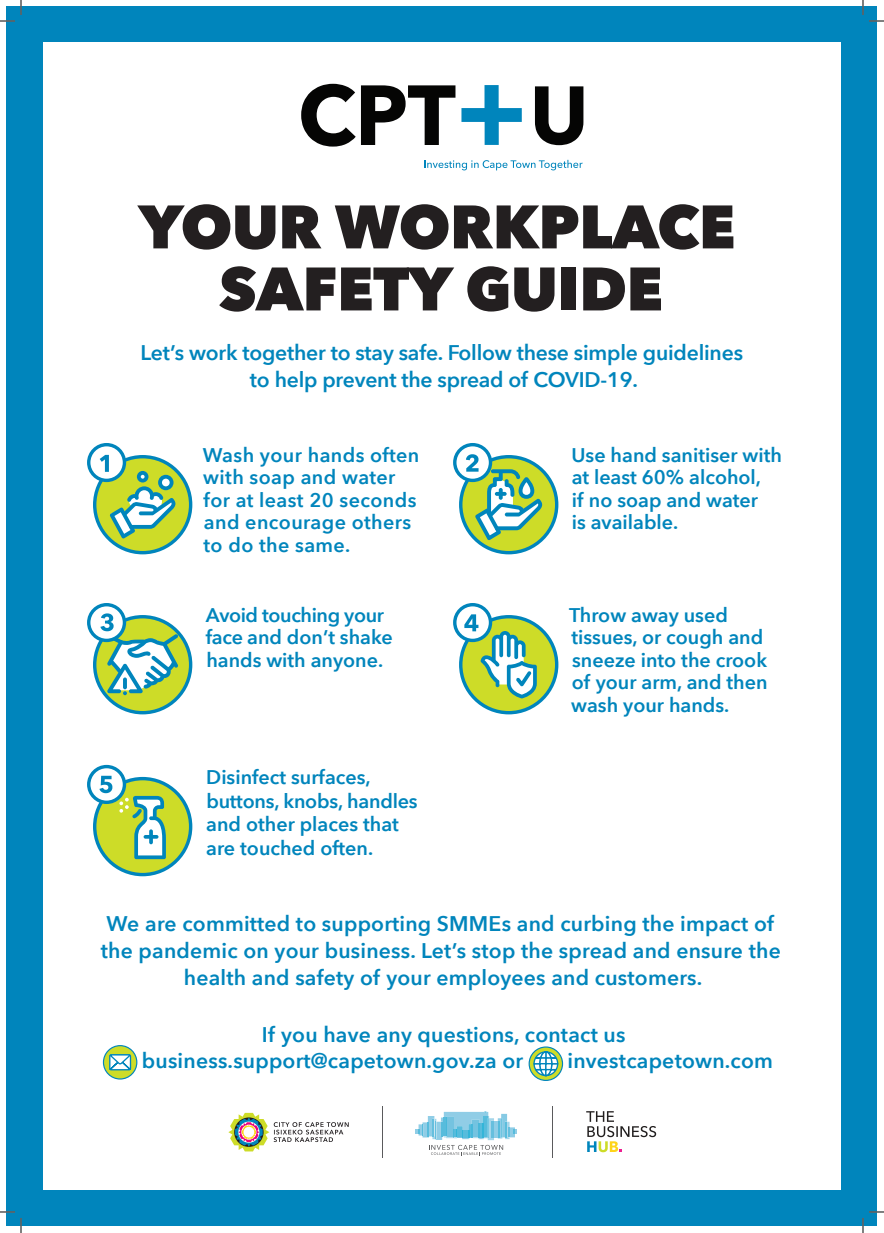
<style>
.page{position:relative;width:884px;height:1233px;background:#fff}
.page>*{position:absolute;margin:0;border:0;box-sizing:border-box;transform-origin:0 0}
.t1{font:800 60.6px/62px "Avenir Next";letter-spacing:-.01em;color:#231f20;text-align:center}
.t2{font:600 21.1px/26.8px "Avenir Next";letter-spacing:.01em;color:#0085bc;text-align:center}
.t3{font:600 21.1px/26.8px "Avenir Next";letter-spacing:-.01em;color:#0085bc;text-align:center}
.t4{font:600 19.7px/22.6px "Avenir Next";color:#0085bc}
.t5{font:600 19.7px/22.6px "Avenir Next";letter-spacing:.02em;color:#0085bc}
</style>
<div class="page">
<div style="left:7px;top:7px;width:870px;height:1219px;background:#0085bc"></div>
<div style="left:43px;top:43px;width:798px;height:1147px;background:#fff"></div>
<svg style="left:301px;top:83px;width:283px;height:88px"></svg>
<svg style="left:415px;top:1111px;width:102px;height:44px"></svg>
<svg style="left:228px;top:1112px;width:121px;height:39px"></svg>
<hr style="left:382px;top:1106px;width:1px;height:51px;background:#5a5a5c">
<hr style="left:552px;top:1106px;width:1px;height:51px;background:#5a5a5c">
<svg style="left:586px;top:1111px;width:70px;height:41px"></svg>
<svg style="left:95px;top:457px;width:96px;height:95px"></svg>
<div style="left:93px;top:455px;width:99px;height:99px;border:3px solid #0085bc;border-radius:50%"></div>
<svg style="left:89px;top:445px;width:35px;height:35px"></svg>
<div style="left:87px;top:443px;width:39px;height:39px;border:3px solid #0085bc;border-radius:50%"></div>
<svg style="left:100px;top:455px;width:75px;height:83px"></svg>
<svg style="left:461px;top:457px;width:96px;height:95px"></svg>
<div style="left:459px;top:455px;width:99px;height:99px;border:3px solid #0085bc;border-radius:50%"></div>
<svg style="left:455px;top:445px;width:35px;height:35px"></svg>
<div style="left:453px;top:443px;width:39px;height:39px;border:3px solid #0085bc;border-radius:50%"></div>
<svg style="left:466px;top:454px;width:76px;height:86px"></svg>
<svg style="left:95px;top:617px;width:96px;height:95px"></svg>
<div style="left:93px;top:615px;width:99px;height:99px;border:3px solid #0085bc;border-radius:50%"></div>
<svg style="left:89px;top:604px;width:35px;height:36px"></svg>
<div style="left:87px;top:603px;width:39px;height:39px;border:3px solid #0085bc;border-radius:50%"></div>
<svg style="left:100px;top:613px;width:78px;height:82px"></svg>
<div style="left:461px;top:617px;width:96px;height:95px;background:#cddc28;border-radius:50%"></div>
<div style="left:459px;top:615px;width:99px;height:99px;border:3px solid #0085bc;border-radius:50%"></div>
<svg style="left:455px;top:604px;width:35px;height:36px"></svg>
<div style="left:453px;top:603px;width:39px;height:39px;border:3px solid #0085bc;border-radius:50%"></div>
<svg style="left:464px;top:614px;width:73px;height:84px"></svg>
<div style="left:95px;top:778px;width:96px;height:96px;background:#cddc28;border-radius:50%"></div>
<div style="left:93px;top:777px;width:99px;height:99px;border:3px solid #0085bc;border-radius:50%"></div>
<svg style="left:119px;top:796px;width:47px;height:63px"></svg>
<svg style="left:89px;top:766px;width:35px;height:36px"></svg>
<div style="left:87px;top:765px;width:39px;height:39px;border:3px solid #0085bc;border-radius:50%"></div>
<svg style="left:99px;top:775px;width:13px;height:18px"></svg>
<svg style="left:103px;top:1045px;width:34px;height:34px"></svg>
<div style="left:103px;top:1045px;width:34px;height:34px;border:1px solid #0085bc;border-radius:50%"></div>
<svg style="left:108px;top:1053px;width:24px;height:18px"></svg>
<svg style="left:529px;top:1047px;width:33px;height:33px"></svg>
<div style="left:529px;top:1046px;width:34px;height:35px;border:1px solid #0085bc;border-radius:50%"></div>
<svg style="left:533px;top:1050px;width:26px;height:26px"></svg>
<svg style="left:0;top:1211px;width:15px;height:1px"></svg>
<svg style="left:869px;top:1211px;width:15px;height:1px"></svg>
<svg style="left:0;top:0;width:22px;height:22px"></svg>
<svg style="left:20px;top:1218px;width:2px;height:15px"></svg>
<svg style="left:862px;top:0;width:22px;height:22px"></svg>
<svg style="left:862px;top:1218px;width:2px;height:15px"></svg>
<h1 class="t1" style="left:139px;top:196px;width:598px">YOUR WORKPLACE<br>SAFETY GUIDE</h1>
<p class="t3" style="left:141px;top:341px;width:604px">Let’s work together to stay safe. Follow these simple guidelines to help prevent the spread of COVID-19.</p>
<p class="t5" style="left:203px;top:445px;width:218px">Wash your hands often with soap and water for at least 20 seconds and encourage others to do the same.</p>
<p class="t4" style="left:571px;top:445px;width:212px">Use hand sanitiser with at least 60% alcohol,<br>if no soap and water<br>is available.</p>
<p class="t4" style="left:206px;top:605px;width:188px">Avoid touching your face and don’t shake hands with anyone.</p>
<p class="t4" style="left:569px;top:605px;width:200px">Throw away used tissues, or cough and sneeze into the crook of your arm, and then wash your hands.</p>
<p class="t4" style="left:206px;top:766px;width:213px;line-height:24px">Disinfect surfaces, buttons, knobs, handles and other places that are touched often.</p>
<p class="t2" style="left:101px;top:912px;width:682px">We are committed to supporting SMMEs and curbing the impact of the pandemic on your business. Let’s stop the spread and ensure the health and safety of your employees and customers.</p>
<p class="t2" style="left:142px;top:1022px;width:485px;text-align:left;text-indent:120px">If you have any questions, contact us business.support@capetown.gov.za or</p>
<p class="t2" style="left:567px;top:1049px;width:207px">investcapetown.com</p>
</div>
